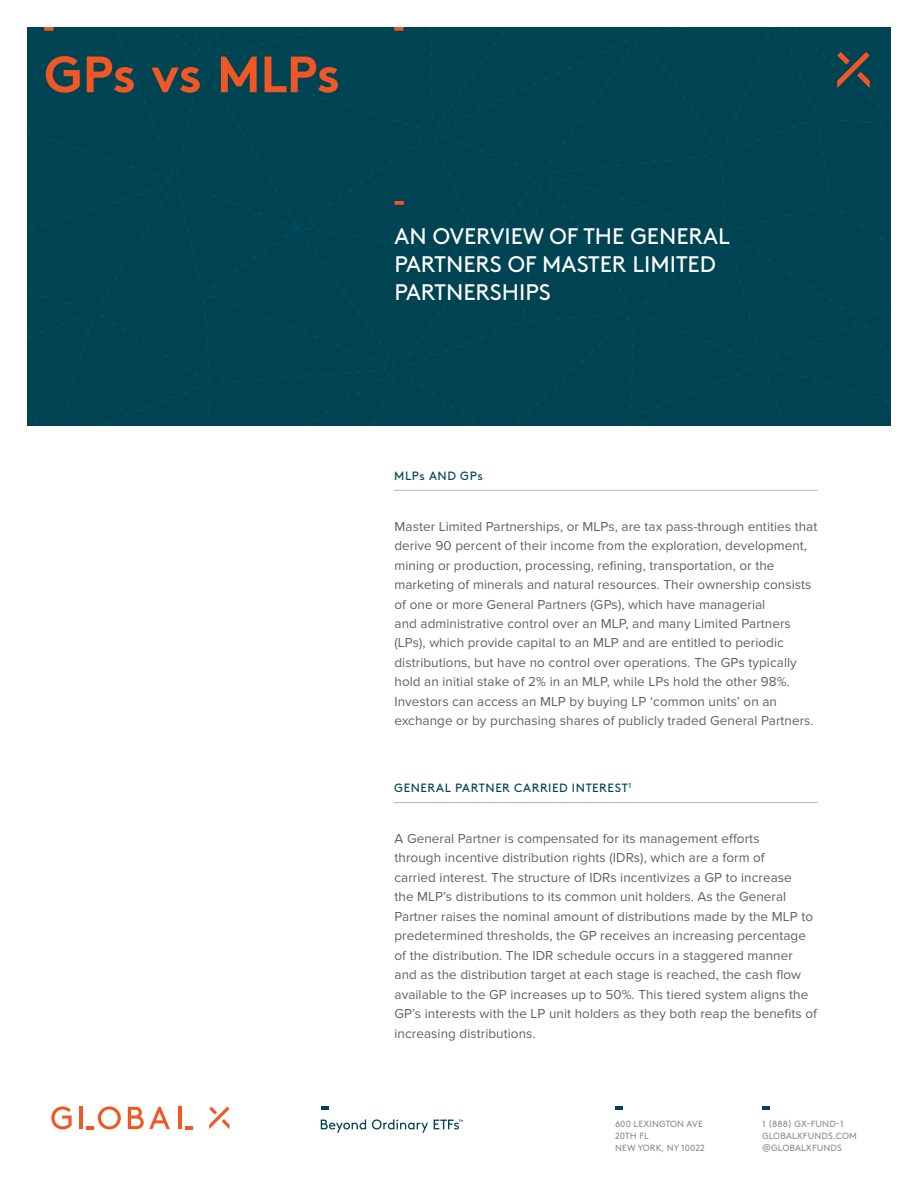
<style>
.page{position:relative;width:918px;height:1188px;background:#fff}
.page>*{position:absolute;margin:0;border:0;box-sizing:border-box;transform-origin:0 0}
.t1{font:700 51px "Brown Std";letter-spacing:-.01em;color:#f15725}
.t2{font:22.5px/27.8px "Brown Std";color:#fff}
.t3{font:13.5px/19.5px "Proxima Nova";letter-spacing:.005em;color:#606161}
.t4{font:12px "Brown Std";letter-spacing:.05em;color:#004352}
.t5{font:9px/12px "Brown Std";letter-spacing:.015em;color:#8f8f8e}
</style>
<div class="page">
<div style="left:27px;top:27px;width:864px;height:398px;background:#004352"></div>
<svg style="left:128px;top:1107px;width:42px;height:22px"></svg>
<svg style="left:209px;top:1107px;width:20px;height:22px"></svg>
<hr style="left:178px;top:1107px;width:4px;height:22px;background:#f15725">
<svg style="left:185px;top:1126px;width:8px;height:3px"></svg>
<svg style="left:51px;top:1106px;width:21px;height:23px"></svg>
<hr style="left:80px;top:1107px;width:3px;height:22px;background:#f15725">
<svg style="left:86px;top:1106px;width:35px;height:23px"></svg>
<svg style="left:762px;top:1106px;width:8px;height:4px"></svg>
<svg style="left:615px;top:1106px;width:8px;height:4px"></svg>
<svg style="left:321px;top:1106px;width:8px;height:4px"></svg>
<svg style="left:321px;top:1119px;width:45px;height:14px"></svg>
<svg style="left:372px;top:1119px;width:56px;height:14px"></svg>
<svg style="left:434px;top:1120px;width:29px;height:10px"></svg>
<svg style="left:837px;top:52px;width:33px;height:36px"></svg>
<svg style="left:394px;top:27px;width:9px;height:4px"></svg>
<svg style="left:394px;top:201px;width:10px;height:4px"></svg>
<svg style="left:44px;top:27px;width:10px;height:4px"></svg>
<hr style="left:394px;top:490px;width:424px;height:1px;background:#bdbebc">
<hr style="left:394px;top:802px;width:424px;height:1px;background:#bdbebc">
<h1 class="t1" style="left:44px;top:43px;width:297px">GPs vs MLPs</h1>
<h2 class="t2" style="left:394px;top:223px;width:337px">AN OVERVIEW OF THE GENERAL<br>PARTNERS OF MASTER LIMITED<br>PARTNERSHIPS</h2>
<p class="t4" style="left:394px;top:469px;width:90px">MLPs AND GPs</p>
<p class="t3" style="left:394px;top:516px;width:424px">Master Limited Partnerships, or MLPs, are tax pass-through entities that derive 90 percent of their income from the exploration, development, mining or production, processing, refining, transportation, or the marketing of minerals and natural resources. Their ownership consists of one or more General Partners (GPs), which have managerial<br>and administrative control over an MLP, and many Limited Partners (LPs), which provide capital to an MLP and are entitled to periodic distributions, but have no control over operations. The GPs typically hold an initial stake of 2% in an MLP, while LPs hold the other 98%.<br>Investors can access an MLP by buying LP ‘common units’ on an exchange or by purchasing shares of publicly traded General Partners.</p>
<p class="t4" style="left:394px;top:781px;width:239px">GENERAL PARTNER CARRIED INTEREST<sup>1</sup></p>
<p class="t3" style="left:394px;top:829px;width:424px">A General Partner is compensated for its management efforts<br>through incentive distribution rights (IDRs), which are a form of<br>carried interest. The structure of IDRs incentivizes a GP to increase<br>the MLP’s distributions to its common unit holders. As the General Partner raises the nominal amount of distributions made by the MLP to predetermined thresholds, the GP receives an increasing percentage of the distribution. The IDR schedule occurs in a staggered manner and as the distribution target at each stage is reached, the cash flow available to the GP increases up to 50%. This tiered system aligns the GP’s interests with the LP unit holders as they both reap the benefits of increasing distributions.</p>
<p class="t5" style="left:615px;top:1118px;width:91px">600 LEXINGTON AVE<br>20TH FL<br>NEW YORK, NY 10022</p>
<p class="t5" style="left:762px;top:1118px;width:97px">1 (888) GX-FUND-1<br>GLOBALXFUNDS.COM @GLOBALXFUNDS</p>
</div>
